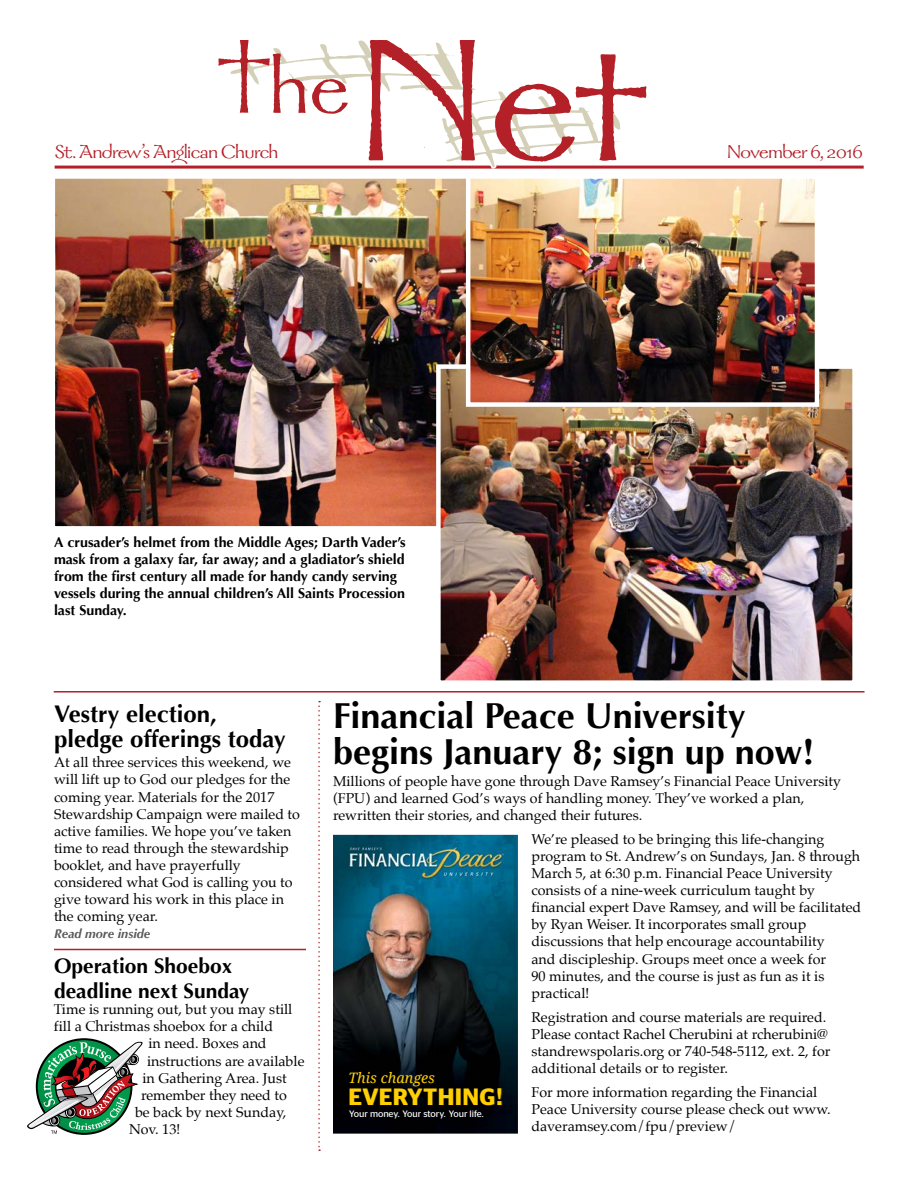
<style>
.page{position:relative;width:918px;height:1188px;background:#fff}
.page>*{position:absolute;margin:0;border:0;box-sizing:border-box;transform-origin:0 0}
.t1{font:700 36px/36px "Optima";color:#000}
.t2{font:700 24px/25.5px "Optima";color:#000}
.t3{font:600 23.55px "Stag Sans";letter-spacing:.015em;color:#ffcf01}
.t4{font:21px "Galahad Std";letter-spacing:-.025em;color:#b42028}
.t5{font:700 21px/25.2px "Optima";color:#000}
.t6{font:14.25px/17.1px "Palatino";color:#000}
.t7{font:700 14.25px/17.1px "Optima";color:#000}
.t8{font:italic 14.25px "Droid Serif";color:#ffcf01}
.t9{font:italic 700 12.75px "Optima";color:#58595b}
.t10{font:9.3px "Stag Sans";color:#fff}
.s1{font-family:"Rockwell";font-weight:700;font-size:24.9px}
</style>
<div class="page">
<hr style="left:55px;top:166px;width:809px;height:3px;background:#b42028">
<svg style="left:54px;top:40px;width:592px;height:129px"></svg>
<hr style="left:54px;top:691px;width:811px;height:2px;background:#b42028">
<img style="left:333px;top:835px;width:185px;height:299px">
<img style="left:349px;top:1110px;width:128px;height:9px">
<svg style="left:477px;top:1110px;width:7px;height:9px"></svg>
<img style="left:350px;top:1088px;width:152px;height:18px">
<img style="left:350px;top:1072px;width:85px;height:15px">
<img style="left:56px;top:179px;width:410px;height:347px">
<div style="left:51px;top:174px;width:464px;height:357px;border:4px solid #fff"></div>
<img style="left:441px;top:369px;width:411px;height:311px">
<div style="left:436px;top:364px;width:421px;height:321px;border:4px solid #fff"></div>
<img style="left:471px;top:179px;width:343px;height:223px">
<div style="left:466px;top:174px;width:353px;height:233px;border:4px solid #fff"></div>
<svg style="left:318px;top:701px;width:2px;height:450px"></svg>
<svg style="left:27px;top:1042px;width:116px;height:92px"></svg>
<hr style="left:54px;top:949px;width:252px;height:1px;background:#b42028">
<h3 class="t4" style="left:55px;top:139px;width:225px">St. Andrew’s Anglican Church</h3>
<h3 class="t4" style="left:727px;top:139px;width:138px">November 6, 2016</h3>
<p class="t7" style="left:54px;top:533px;width:353px">A crusader’s helmet from the Middle Ages; Darth Vader’s mask from a galaxy far, far away; and a gladiator’s shield from the first century all made for handy candy serving vessels during the annual children’s All Saints Procession last Sunday.</p>
<h2 class="t2" style="left:54px;top:701px;width:233px">Vestry election, pledge offerings today</h2>
<p class="t6" style="left:54px;top:754px;width:248px">At all three services this weekend, we will lift up to God our pledges for the coming year. Materials for the 2017<br>Stewardship Campaign were mailed to active families. We hope you’ve taken time to read through the stewardship booklet, and have prayerfully considered what God is calling you to give toward his work in this place in the coming year.</p>
<p class="t9" style="left:54px;top:926px;width:98px">Read more inside</p>
<h3 class="t5" style="left:54px;top:953px;width:197px">Operation Shoebox deadline next Sunday</h3>
<p class="t6" style="left:54px;top:1001px;width:240px">Time is running out, but you may still</p>
<p class="t6" style="left:54px;top:1018px;width:221px">fill a Christmas shoebox for a child</p>
<p class="t6" style="left:149px;top:1035px;width:120px">in need. Boxes and</p>
<p class="t6" style="left:147px;top:1052px;width:159px">instructions are available</p>
<p class="t6" style="left:143px;top:1069px;width:146px">in Gathering Area. Just</p>
<p class="t6" style="left:141px;top:1086px;width:147px">remember they need to</p>
<p class="t6" style="left:135px;top:1103px;width:153px">be back by next Sunday,</p>
<p class="t6" style="left:129px;top:1120px;width:53px">Nov. 13!</p>
<h1 class="t1" style="left:333px;top:699px;width:483px">Financial Peace University begins January 8; sign up now!</h1>
<p class="t6" style="left:333px;top:772px;width:510px">Millions of people have gone through Dave Ramsey’s Financial Peace University (FPU) and learned God’s ways of handling money. They’ve worked a plan, rewritten their stories, and changed their futures.</p>
<p class="t6" style="left:531px;top:830px;width:331px">We’re pleased to be bringing this life-changing program to St. Andrew’s on Sundays, Jan. 8 through March 5, at 6:30 p.m. Financial Peace University consists of a nine-week curriculum taught by financial expert Dave Ramsey, and will be facilitated by Ryan Weiser. It incorporates small group discussions that help encourage accountability<br>and discipleship. Groups meet once a week for<br>90 minutes, and the course is just as fun as it is practical!</p>
<p class="t6" style="left:531px;top:1008px;width:300px">Registration and course materials are required.<br>Please contact Rachel Cherubini at rcherubini@ standrewspolaris.org or 740-548-5112, ext. 2, for additional details or to register.</p>
<p class="t6" style="left:531px;top:1083px;width:301px">For more information regarding the Financial<br>Peace University course please check out www. daveramsey.com/fpu/preview/</p>
<p class="t8" style="left:348px;top:1069px;width:88px">This changes</p>
<h3 class="t3" style="left:348px;top:1083px;width:157px">EVERYTHING<span class="s1">!</span></h3>
<p class="t10" style="left:349px;top:1108px;width:136px">Your money. Your story. Your life.</p>
</div>
